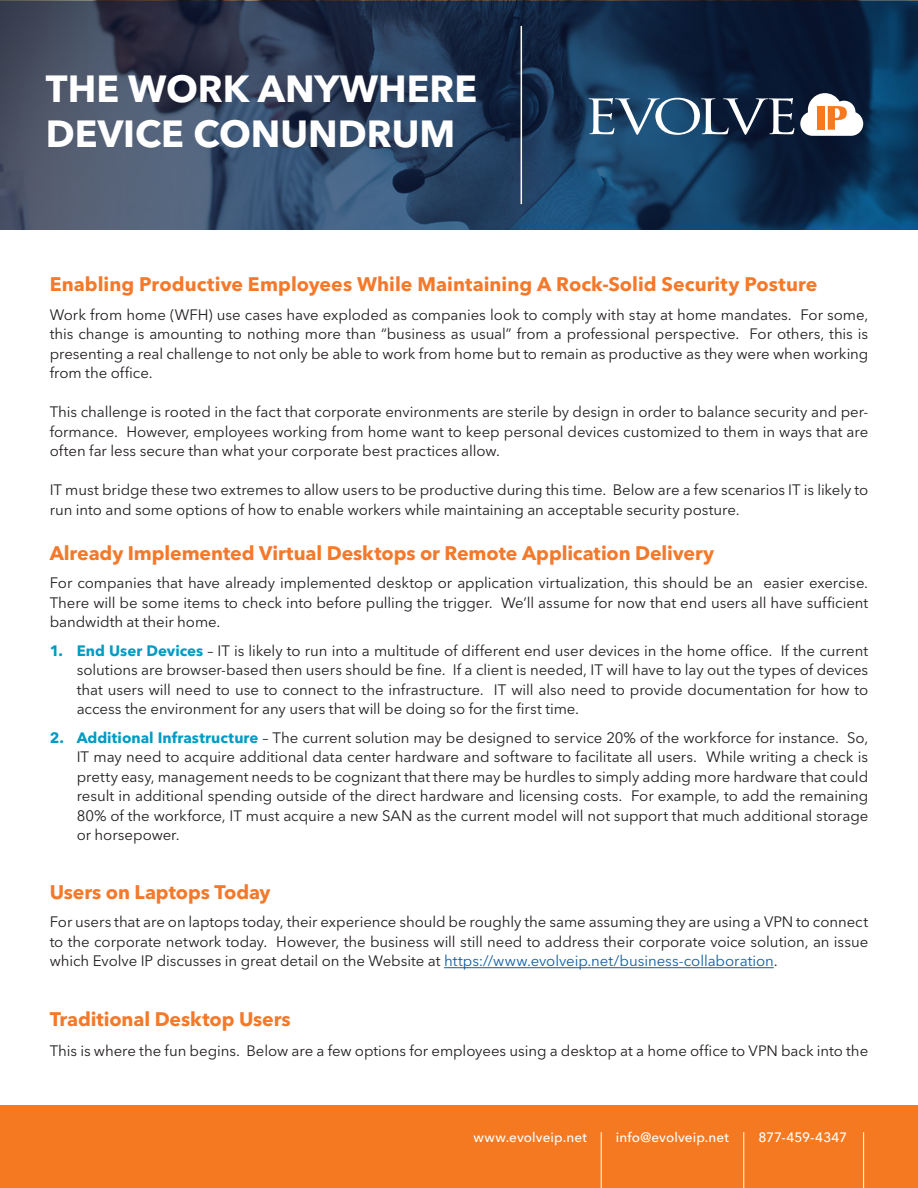
<style>
.page{position:relative;width:918px;height:1188px;background:#fff}
.page>*{position:absolute;margin:0;border:0;box-sizing:border-box;transform-origin:0 0}
.t1{font:700 37.5px/45px "Avenir Next LT Pro";color:#fff}
.Blue_Text{font:700 19.5px "Avenir Next LT Pro";color:#f4792a}
.text{font:700 19.5px "Avenir Next LT Pro";letter-spacing:-.005em;color:#f4792a}
.Blue_Text-2{font:15px/19.5px "Avenir Next LT Pro";letter-spacing:-.005em;color:#231f20;text-align:justify}
.text-2{font:15px/19.5px "Avenir Next LT Pro";letter-spacing:-.005em;color:#231f20;text-align:justify}
.t2{font:500 13.5px "Avenir Next LT Pro";letter-spacing:.01em;color:#fff}
.t3{font:500 13.5px "Avenir Next LT Pro";letter-spacing:-.01em;color:#fff}
.s1{font-weight:700;color:#009bc3}
.s2{color:#175d9e}
</style>
<div class="page">
<div style="left:0;top:1105px;width:918px;height:83px;background:#f47921"></div>
<hr style="left:601px;top:1132px;width:1px;height:56px;background:#fff">
<hr style="left:743px;top:1132px;width:1px;height:56px;background:#fff">
<hr style="left:863px;top:1132px;width:1px;height:56px;background:#fff">
<hr style="left:444px;top:967px;width:330px;height:1px;background:#175d9e">
<svg style="left:0;top:1px;width:918px;height:229px;background:#273e5a"></svg>
<hr style="left:521px;top:26px;width:1px;height:178px;background:#fefefe">
<svg style="left:589px;top:98px;width:205px;height:37px"></svg>
<svg style="left:800px;top:93px;width:63px;height:43px"></svg>
<p class="t1" style="left:46px;top:66px;width:433px">THE WORK ANYWHERE<br>DEVICE CONUNDRUM</p>
<p class="Blue_Text" style="left:50px;top:272px;width:769px">Enabling Productive Employees While Maintaining A Rock-Solid Security Posture</p>
<p class="Blue_Text-2" style="left:50px;top:305px;width:820px">Work from home (WFH) use cases have exploded as companies look to comply with stay at home mandates. For some, this change is amounting to nothing more than “business as usual” from a professional perspective. For others, this is presenting a real challenge to not only be able to work from home but to remain as productive as they were when working from the office.</p>
<p class="Blue_Text-2" style="left:50px;top:402px;width:820px">This challenge is rooted in the fact that corporate environments are sterile by design in order to balance security and per&shy;formance. However, employees working from home want to keep personal devices customized to them in ways that are often far less secure than what your corporate best practices allow.</p>
<p class="Blue_Text-2" style="left:50px;top:480px;width:820px">IT must bridge these two extremes to allow users to be productive during this time. Below are a few scenarios IT is likely to run into and some options of how to enable workers while maintaining an acceptable security posture.</p>
<p class="Blue_Text" style="left:50px;top:541px;width:666px">Already Implemented Virtual Desktops or Remote Application Delivery</p>
<p class="text-2" style="left:50px;top:573px;width:820px">For companies that have already implemented desktop or application virtualization, this should be an easier exercise.<br>There will be some items to check into before pulling the trigger. We’ll assume for now that end users all have sufficient bandwidth at their home.</p>
<p class="Blue_Text-2" style="left:77px;top:641px;width:793px;text-indent:-27px"><span class="s1">1. End User Devices</span> – IT is likely to run into a multitude of different end user devices in the home office. If the current solutions are browser-based then users should be fine. If a client is needed, IT will have to lay out the types of devices that users will need to use to connect to the infrastructure. IT will also need to provide documentation for how to access the environment for any users that will be doing so for the first time.</p>
<p class="Blue_Text-2" style="left:77px;top:728px;width:793px;text-indent:-27px"><span class="s1">2. Additional Infrastructure</span> – The current solution may be designed to service 20% of the workforce for instance. So, IT may need to acquire additional data center hardware and software to facilitate all users. While writing a check is pretty easy, management needs to be cognizant that there may be hurdles to simply adding more hardware that could result in additional spending outside of the direct hardware and licensing costs. For example, to add the remaining 80% of the workforce, IT must acquire a new SAN as the current model will not support that much additional storage or horsepower.</p>
<p class="text" style="left:50px;top:880px;width:223px">Users on Laptops Today</p>
<p class="text-2" style="left:50px;top:912px;width:820px">For users that are on laptops today, their experience should be roughly the same assuming they are using a VPN to connect to the corporate network today. However, the business will still need to address their corporate voice solution, an issue which Evolve IP discusses in great detail on the Website at <span class="s2">https://www.evolveip.net/business-collaboration</span>.</p>
<p class="text" style="left:50px;top:1007px;width:243px">Traditional Desktop Users</p>
<p class="text-2" style="left:50px;top:1041px;width:820px">This is where the fun begins. Below are a few options for employees using a desktop at a home office to VPN back into the</p>
<p class="t2" style="left:473px;top:1130px;width:115px">www.evolveip.net</p>
<p class="t2" style="left:616px;top:1130px;width:115px">info@evolveip.net</p>
<p class="t3" style="left:758px;top:1130px;width:90px">877-459-4347</p>
</div>
